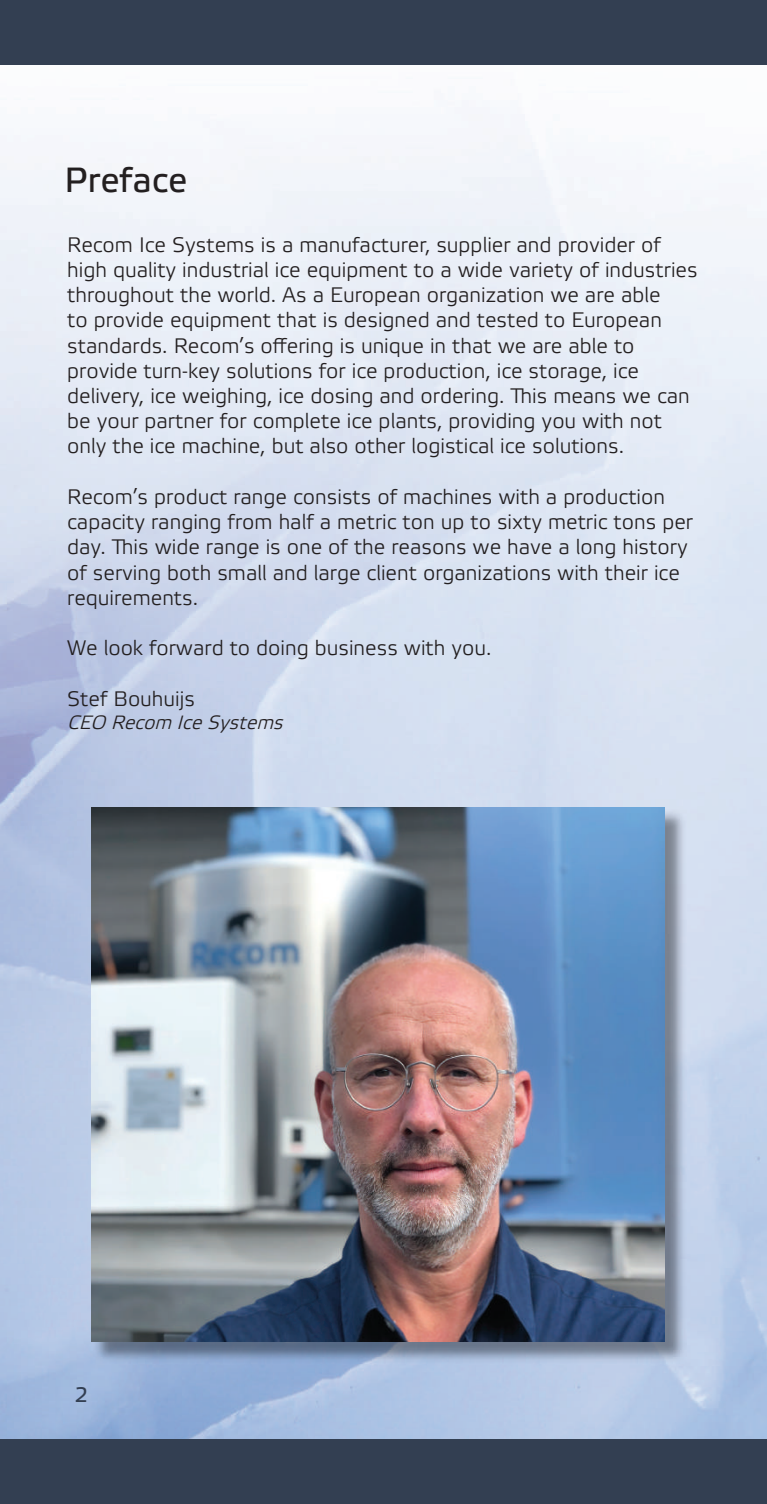
<style>
.page{position:relative;width:767px;height:1504px;background:#fff}
.page>*{position:absolute;margin:0;border:0;box-sizing:border-box;transform-origin:0 0}
.t1{font:35px "Etelka Text Pro";color:#231f20}
.t2{font:21px/25.2px "Etelka Light Pro";color:#231f20}
.t3{font:21px "Etelka Text Pro";color:#333f52}
.t4{font:italic 19.25px "Etelka Light Pro";color:#231f20}
</style>
<div class="page">
<img style="left:650px;top:64px;width:116px;height:1375px">
<img style="left:0;top:1325px;width:650px;height:114px">
<img style="left:0;top:64px;width:650px;height:762px">
<div style="left:0;top:0;width:766px;height:64px;background:#333f52"></div>
<div style="left:0;top:1439px;width:766px;height:64px;background:#333f52"></div>
<img style="left:94px;top:809px;width:592px;height:554px">
<img style="left:91px;top:807px;width:573px;height:534px">
<h1 class="t1" style="left:64px;top:161px;width:124px">Preface</h1>
<p class="t2" style="left:67px;top:233px;width:631px">Recom Ice Systems is a manufacturer, supplier and provider of high quality industrial ice equipment to a wide variety of industries throughout the world. As a European organization we are able<br>to provide equipment that is designed and tested to European standards. Recom’s offering is unique in that we are able to provide turn-key solutions for ice production, ice storage, ice delivery, ice weighing, ice dosing and ordering. This means we can be your partner for complete ice plants, providing you with not only the ice machine, but also other logistical ice solutions.</p>
<p class="t2" style="left:67px;top:485px;width:627px">Recom’s product range consists of machines with a production capacity ranging from half a metric ton up to sixty metric tons per day. This wide range is one of the reasons we have a long history of serving both small and large client organizations with their ice requirements.</p>
<p class="t2" style="left:67px;top:636px;width:425px">We look forward to doing business with you.</p>
<p class="t2" style="left:67px;top:687px;width:129px">Stef Bouhuijs</p>
<p class="t4" style="left:67px;top:711px;width:223px">CEO Recom IceSystems</p>
<p class="t3" style="left:75px;top:1383px;width:15px">2</p>
</div>
